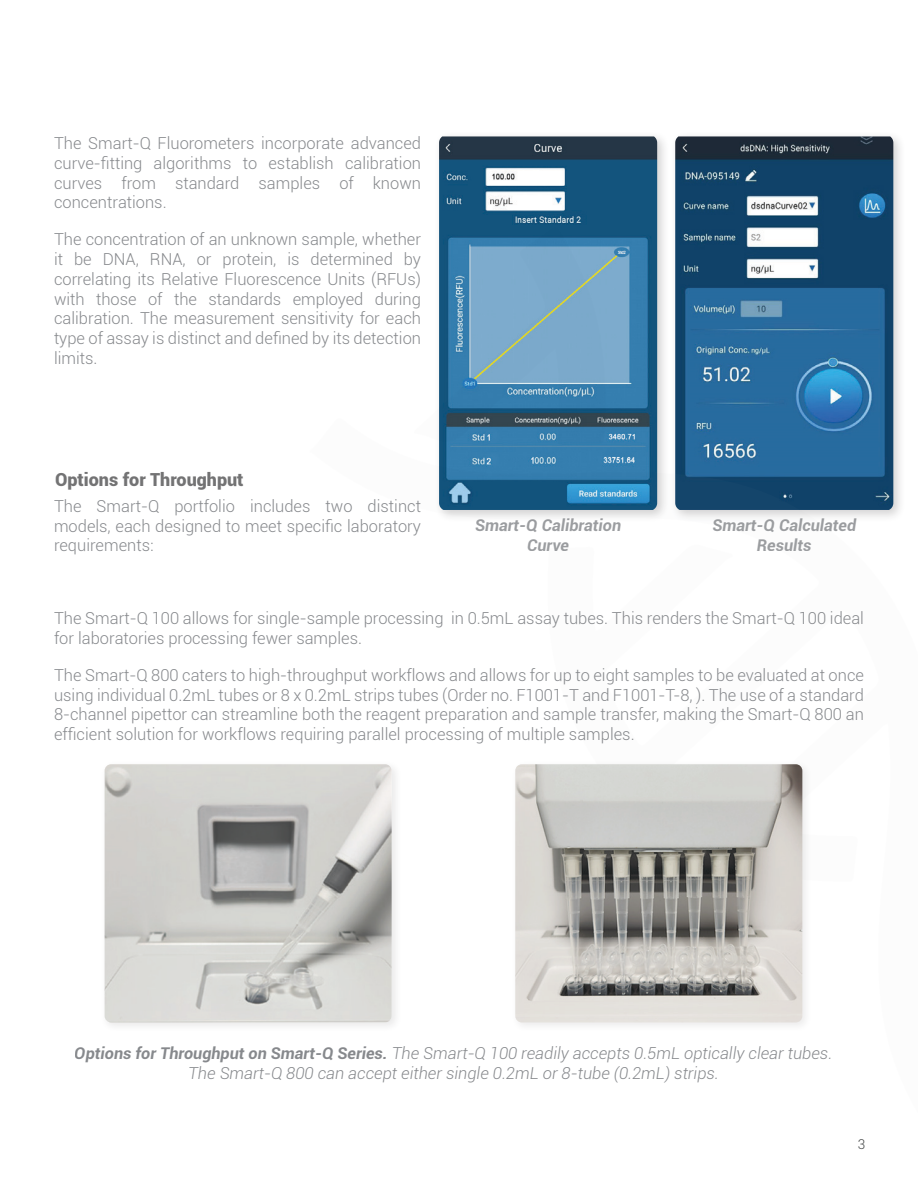
<style>
.page{position:relative;width:918px;height:1188px;background:#fff}
.page>*{position:absolute;margin:0;border:0;box-sizing:border-box;transform-origin:0 0}
.t1{font:900 18px "Roboto";color:#737374}
.t2{font:300 16.5px/19.8px "Roboto";color:#363a40;text-align:justify}
.t3{font:italic 300 16.5px/19.8px "Roboto";color:#363a40;text-align:center}
.t4{font:italic 700 16.2px/19.5px "Roboto";color:#363a40;text-align:center}
.t5{font:300 13.5px "Roboto";color:#414444}
.s1{font-weight:700;font-size:16.2px}
</style>
<div class="page">
<div style="left:669px;top:131px;width:237px;height:391px;background:#231f20;opacity:.2"></div>
<img style="left:675px;top:136px;width:218px;height:281px">
<svg style="left:670px;top:417px;width:236px;height:105px;background:#47779d"></svg>
<div style="left:433px;top:131px;width:237px;height:391px;background:#231f20;opacity:.2"></div>
<img style="left:439px;top:136px;width:218px;height:374px">
<div style="left:100px;top:759px;width:302px;height:274px;background:#231f20;opacity:.1"></div>
<img style="left:105px;top:764px;width:286px;height:258px">
<div style="left:511px;top:759px;width:302px;height:274px;background:#231f20;opacity:.1"></div>
<img style="left:515px;top:764px;width:287px;height:258px">
<p class="t2" style="left:54px;top:133px;width:369px">The Smart-Q Fluorometers incorporate advanced curve-fitting algorithms to establish calibration curves from standard samples of known concentrations.</p>
<p class="t2" style="left:54px;top:229px;width:369px">The concentration of an unknown sample, whether it be DNA, RNA, or protein, is determined by correlating its Relative Fluorescence Units (RFUs) with those of the standards employed during calibration. The measurement sensitivity for each type of assay is distinct and defined by its detection limits.</p>
<p class="t1" style="left:55px;top:467px;width:190px">Options for Throughput</p>
<p class="t2" style="left:54px;top:495px;width:369px">The Smart-Q portfolio includes two distinct models, each designed to meet specific laboratory requirements:</p>
<p class="t4" style="left:475px;top:515px;width:148px">Smart-Q Calibration<br>Curve</p>
<p class="t4" style="left:712px;top:515px;width:145px">Smart-Q Calculated<br>Results</p>
<p class="t2" style="left:54px;top:608px;width:812px">The Smart-Q 100 allows for single-sample processing in 0.5mL assay tubes. This renders the Smart-Q 100 ideal for laboratories processing fewer samples.</p>
<p class="t2" style="left:54px;top:665px;width:812px">The Smart-Q 800 caters to high-throughput workflows and allows for up to eight samples to be evaluated at once using individual 0.2mL tubes or 8 x 0.2mL strips tubes (Order no. F1001-T and F1001-T-8, ). The use of a standard 8-channel pipettor can streamline both the reagent preparation and sample transfer, making the Smart-Q 800 an efficient solution for workflows requiring parallel processing of multiple samples.</p>
<p class="t3" style="left:75px;top:1042px;width:759px"><span class="s1">Options for Throughput on Smart-Q Series.</span> The Smart-Q 100 readily accepts 0.5mL optically clear tubes.<br>The Smart-Q 800 can accept either single 0.2mL or 8-tube (0.2mL) strips.</p>
<p class="t5" style="left:858px;top:1135px;width:9px">3</p>
</div>
